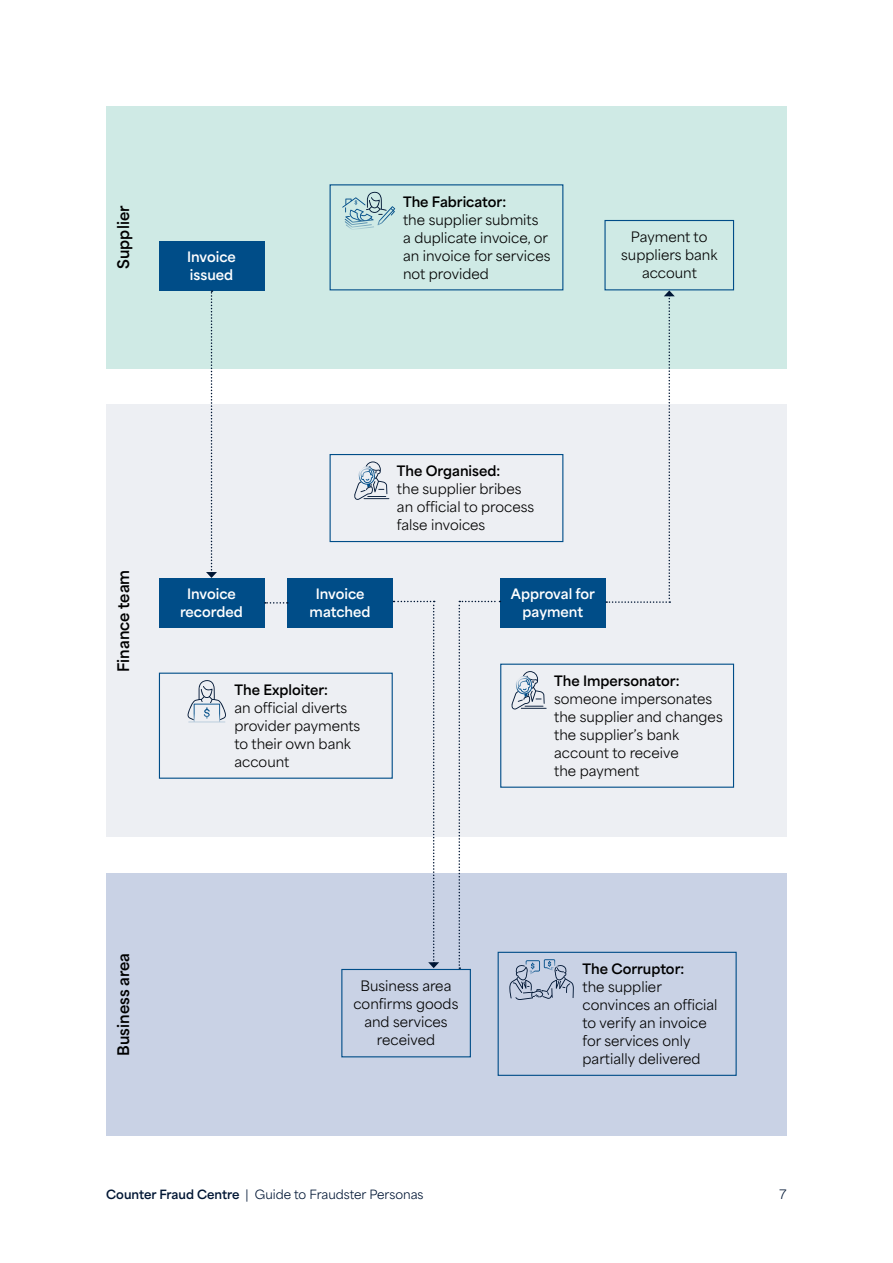
<style>
.page{position:relative;width:893px;height:1263px;background:#fff}
.page>*{position:absolute;margin:0;border:0;box-sizing:border-box;transform-origin:0 0}
.t1{font:700 15px "Area Normal";color:#000}
.t2{font:13.5px/18px "Area Normal";color:#000}
.t3{font:700 13.5px "Area Normal";color:#000}
.t4{font:700 13.5px/18px "Area Normal";color:#fff;text-align:center}
.t5{font:12px "Area Normal";color:#001634}
.s1{font-weight:700}
</style>
<div class="page">
<div style="left:106px;top:106px;width:681px;height:262px;background:#cfeae5"></div>
<div style="left:106px;top:405px;width:681px;height:432px;background:#edeff3"></div>
<div style="left:106px;top:873px;width:681px;height:262px;background:#c9d2e5"></div>
<div style="left:604px;top:220px;width:130px;height:70px;border:1px solid #004d88"></div>
<div style="left:341px;top:969px;width:130px;height:88px;border:1px solid #004d88"></div>
<svg style="left:342px;top:192px;width:53px;height:33px"></svg>
<svg style="left:509px;top:959px;width:65px;height:41px"></svg>
<div style="left:498px;top:952px;width:239px;height:124px;border:1px solid #004d88"></div>
<svg style="left:188px;top:680px;width:38px;height:42px"></svg>
<div style="left:159px;top:673px;width:234px;height:106px;border:1px solid #004d88"></div>
<svg style="left:511px;top:671px;width:36px;height:38px"></svg>
<div style="left:500px;top:664px;width:234px;height:124px;border:1px solid #004d88"></div>
<svg style="left:354px;top:461px;width:35px;height:39px"></svg>
<div style="left:330px;top:454px;width:233px;height:88px;border:1px solid #004d88"></div>
<div style="left:288px;top:578px;width:105px;height:50px;background:#004d88"></div>
<div style="left:500px;top:578px;width:105px;height:50px;background:#004d88"></div>
<div style="left:159px;top:241px;width:105px;height:49px;background:#004d88"></div>
<div style="left:159px;top:578px;width:105px;height:50px;background:#004d88"></div>
<svg style="left:206px;top:290px;width:11px;height:288px"></svg>
<svg style="left:606px;top:290px;width:69px;height:313px"></svg>
<svg style="left:393px;top:601px;width:46px;height:367px"></svg>
<svg style="left:459px;top:601px;width:41px;height:368px"></svg>
<svg style="left:265px;top:602px;width:23px;height:2px"></svg>
<p class="t1" style="left:110px;top:269px;width:64px;rotate:-90deg">Supplier</p>
<p class="t4" style="left:187px;top:246px;width:50px;text-align:left">Invoice issued</p>
<p class="t3" style="left:403px;top:189px;width:105px">The Fabricator:</p>
<p class="t2" style="left:403px;top:209px;width:149px">the supplier submits<br>a duplicate invoice, or an invoice for services not provided</p>
<p class="t2" style="left:621px;top:226px;width:98px;text-align:center">Payment to suppliers bank account</p>
<p class="t1" style="left:110px;top:672px;width:104px;rotate:-90deg">Finance team</p>
<p class="t4" style="left:180px;top:583px;width:64px">Invoice recorded</p>
<p class="t3" style="left:397px;top:459px;width:105px">The Organised:</p>
<p class="t2" style="left:397px;top:478px;width:139px">the supplier bribes an official to process false invoices</p>
<p class="t4" style="left:310px;top:583px;width:63px">Invoice matched</p>
<p class="t4" style="left:511px;top:583px;width:86px">Approval for payment</p>
<p class="t3" style="left:234px;top:678px;width:95px">The Exploiter:</p>
<p class="t2" style="left:234px;top:697px;width:127px">an official diverts provider payments to their own bank account</p>
<p class="t3" style="left:554px;top:669px;width:127px">The Impersonator:</p>
<p class="t2" style="left:554px;top:688px;width:170px">someone impersonates the supplier and changes the supplier’s bank account to receive<br>the payment</p>
<p class="t1" style="left:110px;top:1056px;width:104px;rotate:-90deg">Business area</p>
<p class="t2" style="left:353px;top:975px;width:106px;text-align:center">Business area confirms goods and services received</p>
<p class="t3" style="left:583px;top:957px;width:103px">The Corruptor:</p>
<p class="t2" style="left:583px;top:976px;width:137px">the supplier convinces an official to verify an invoice for services only partially delivered</p>
<p class="t5" style="left:106px;top:1184px;width:319px"><span class="s1">Counter Fraud Centre</span> | Guide to Fraudster Personas</p>
<p class="t5" style="left:780px;top:1184px;width:9px">7</p>
</div>
